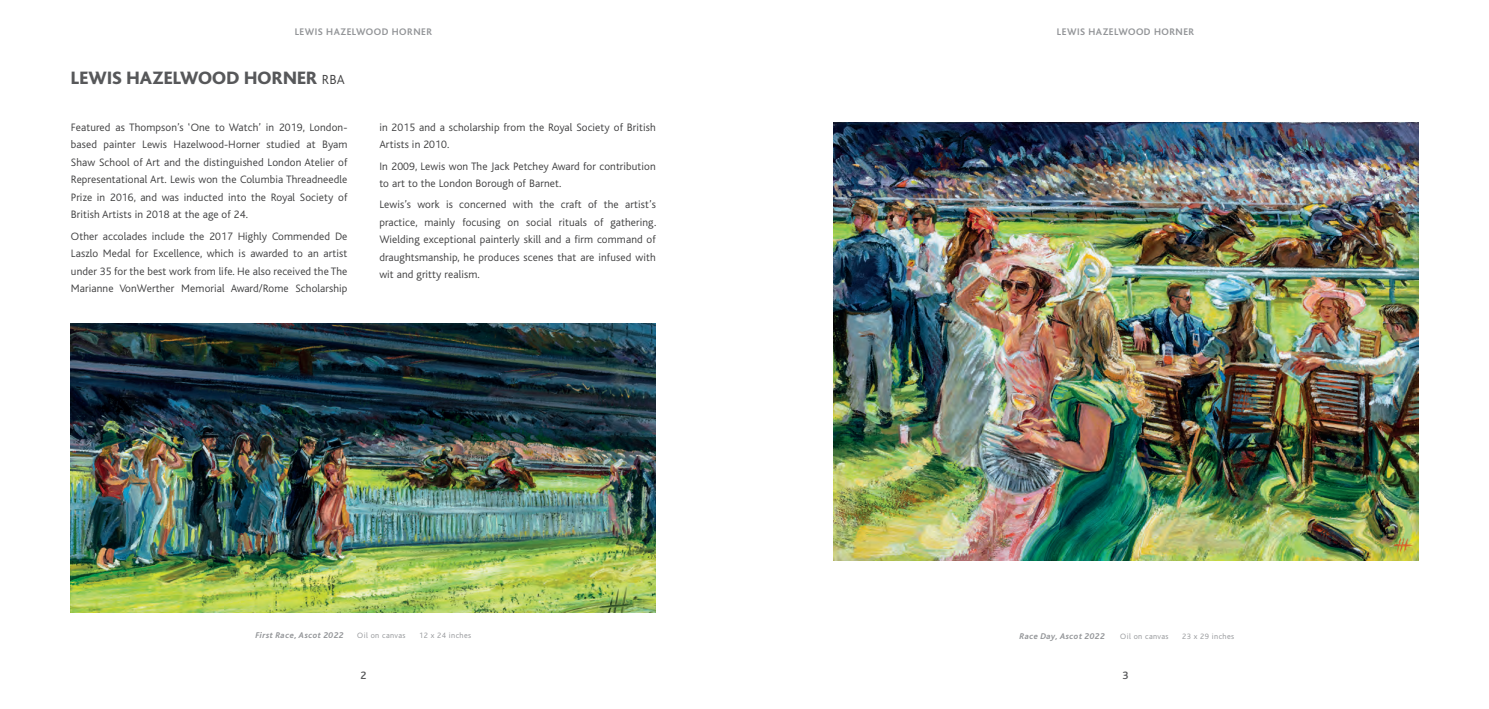
<style>
.page{position:relative;width:1489px;height:709px;background:#fff}
.page>*{position:absolute;margin:0;border:0;box-sizing:border-box;transform-origin:0 0}
.t1{font:800 18.75px "Bliss";letter-spacing:.01em;color:#57585a}
.t2{font:300 11.25px/17.5px "Bliss";letter-spacing:.01em;color:#3e3e3f;text-align:justify}
.t3{font:500 11.25px "Bliss";color:#57585a}
.t4{font:700 10px "Bliss";letter-spacing:.05em;color:#939598}
.t5{font:italic 700 8.75px "Bliss";letter-spacing:.05em;color:#939598}
.t6{font:300 8.12px "Bliss";letter-spacing:.05em;color:#939598}
.s1{font-weight:300;font-size:13.75px;color:#3e3e3f}
</style>
<div class="page">
<img style="left:71px;top:324px;width:585px;height:289px">
<img style="left:833px;top:122px;width:584px;height:438px">
<p class="t4" style="left:295px;top:27px;width:139px">LEWIS HAZELWOOD HORNER</p>
<p class="t4" style="left:1056px;top:27px;width:139px">LEWIS HAZELWOOD HORNER</p>
<p class="t1" style="left:71px;top:68px;width:275px">LEWIS HAZELWOOD HORNER <span class="s1">RBA</span></p>
<p class="t2" style="left:71px;top:119px;width:278px">Featured as Thompson’s ‘One to Watch’ in 2019, London&shy;based painter Lewis Hazelwood-Horner studied at Byam Shaw School of Art and the distinguished London Atelier of Representational Art. Lewis won the Columbia Threadneedle Prize in 2016, and was inducted into the Royal Society of British Artists in 2018 at the age of 24.</p>
<p class="t2" style="left:71px;top:227px;width:278px">Other accolades include the 2017 Highly Commended De Laszlo Medal for Excellence, which is awarded to an artist under 35 for the best work from life. He also received the The Marianne VonWerther Memorial Award/Rome Scholarship</p>
<p class="t2" style="left:379px;top:119px;width:278px">in 2015 and a scholarship from the Royal Society of British<br>Artists in 2010.</p>
<p class="t2" style="left:379px;top:157px;width:278px">In 2009, Lewis won The Jack Petchey Award for contribution to art to the London Borough of Barnet.</p>
<p class="t2" style="left:379px;top:196px;width:278px">Lewis’s work is concerned with the craft of the artist’s practice, mainly focusing on social rituals of gathering.<br>Wielding exceptional painterly skill and a firm command of draughtsmanship, he produces scenes that are infused with wit and gritty realism.</p>
<p class="t5" style="left:255px;top:630px;width:90px">First Race, Ascot 2022</p>
<p class="t6" style="left:357px;top:630px;width:50px">Oil on canvas</p>
<p class="t6" style="left:419px;top:630px;width:54px">12 x 24 inches</p>
<p class="t3" style="left:360px;top:669px;width:7px">2</p>
<p class="t5" style="left:1019px;top:631px;width:87px">Race Day, Ascot 2022</p>
<p class="t6" style="left:1120px;top:631px;width:50px">Oil on canvas</p>
<p class="t6" style="left:1182px;top:631px;width:54px">23 x 29 inches</p>
<p class="t3" style="left:1122px;top:669px;width:7px">3</p>
</div>
